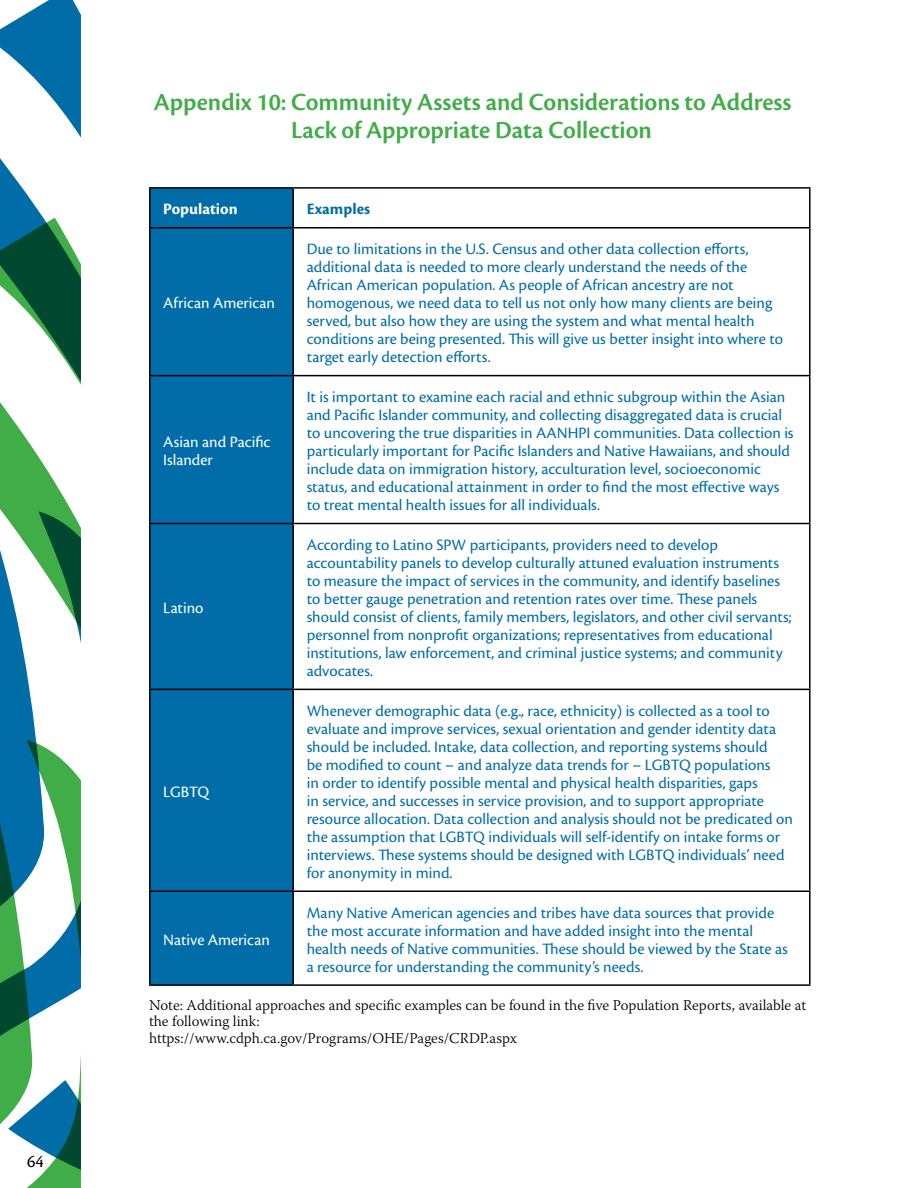
<style>
.page{position:relative;width:918px;height:1188px;background:#fff}
.page>*{position:absolute;margin:0;border:0;box-sizing:border-box;transform-origin:0 0}
.t1{font:25.5px/28.5px "Cronos Pro Semibold Subh";color:#41ad49;text-align:center}
.t2{font:18px "Cronos Pro";color:#000}
.t3{font:16.5px/18px "Cronos Pro";color:#006da8}
.t4{font:16.5px/18px "Cronos Pro";color:#fff}
.t5{font:700 16.5px "Cronos Pro";letter-spacing:.005em;color:#fff}
.t6{font:700 16.5px "Cronos Pro";letter-spacing:.005em;color:#006da8}
.t7{font:300 15px/16.5px "Warnock Pro";color:#000}
</style>
<div class="page">
<svg style="left:0;top:643px;width:81px;height:545px"></svg>
<svg style="left:0;top:0;width:81px;height:643px"></svg>
<div style="left:151px;top:189px;width:141px;height:795px;background:#006da8"></div>
<hr style="left:149px;top:187px;width:144px;height:2px;background:#000">
<hr style="left:149px;top:189px;width:2px;height:38px;background:#000">
<hr style="left:293px;top:187px;width:518px;height:2px;background:#000">
<hr style="left:292px;top:189px;width:2px;height:38px;background:#000">
<hr style="left:809px;top:189px;width:2px;height:38px;background:#000">
<hr style="left:149px;top:227px;width:144px;height:2px;background:#000">
<hr style="left:149px;top:229px;width:2px;height:146px;background:#000">
<hr style="left:293px;top:227px;width:518px;height:2px;background:#000">
<hr style="left:292px;top:229px;width:2px;height:146px;background:#000">
<hr style="left:809px;top:229px;width:2px;height:146px;background:#000">
<hr style="left:149px;top:375px;width:144px;height:1px;background:#000">
<hr style="left:149px;top:376px;width:2px;height:147px;background:#000">
<hr style="left:293px;top:375px;width:518px;height:1px;background:#000">
<hr style="left:292px;top:376px;width:2px;height:147px;background:#000">
<hr style="left:809px;top:376px;width:2px;height:147px;background:#000">
<hr style="left:149px;top:523px;width:144px;height:1px;background:#000">
<hr style="left:149px;top:524px;width:2px;height:165px;background:#000">
<hr style="left:293px;top:523px;width:518px;height:1px;background:#000">
<hr style="left:292px;top:524px;width:2px;height:165px;background:#000">
<hr style="left:809px;top:524px;width:2px;height:165px;background:#000">
<hr style="left:149px;top:689px;width:144px;height:1px;background:#000">
<hr style="left:149px;top:690px;width:2px;height:200px;background:#000">
<hr style="left:293px;top:689px;width:518px;height:1px;background:#000">
<hr style="left:292px;top:690px;width:2px;height:200px;background:#000">
<hr style="left:809px;top:690px;width:2px;height:200px;background:#000">
<hr style="left:149px;top:890px;width:144px;height:2px;background:#000">
<hr style="left:149px;top:892px;width:2px;height:92px;background:#000">
<hr style="left:293px;top:890px;width:518px;height:2px;background:#000">
<hr style="left:292px;top:892px;width:2px;height:92px;background:#000">
<hr style="left:809px;top:892px;width:2px;height:92px;background:#000">
<hr style="left:149px;top:984px;width:144px;height:2px;background:#000">
<hr style="left:293px;top:984px;width:518px;height:2px;background:#000">
<p class="t2" style="left:27px;top:1151px;width:18px">64</p>
<h1 class="t1" style="left:154px;top:88px;width:639px">Appendix 10: Community Assets and Considerations to Address<br>Lack of Appropriate Data Collection</h1>
<p class="t5" style="left:163px;top:200px;width:76px">Population</p>
<p class="t6" style="left:307px;top:200px;width:65px">Examples</p>
<p class="t4" style="left:163px;top:294px;width:113px">African American</p>
<p class="t4" style="left:163px;top:433px;width:109px">Asian and Pacific<br>Islander</p>
<p class="t4" style="left:163px;top:599px;width:42px">Latino</p>
<p class="t4" style="left:163px;top:783px;width:47px">LGBTQ</p>
<p class="t3" style="left:307px;top:240px;width:478px">Due to limitations in the U.S. Census and other data collection efforts, additional data is needed to more clearly understand the needs of the African American population. As people of African ancestry are not homogenous, we need data to tell us not only how many clients are being served, but also how they are using the system and what mental health conditions are being presented. This will give us better insight into where to target early detection efforts.</p>
<p class="t3" style="left:307px;top:388px;width:488px">It is important to examine each racial and ethnic subgroup within the Asian and Pacific Islander community, and collecting disaggregated data is crucial to uncovering the true disparities in AANHPI communities. Data collection is particularly important for Pacific Islanders and Native Hawaiians, and should include data on immigration history, acculturation level, socioeconomic status, and educational attainment in order to find the most effective ways to treat mental health issues for all individuals.</p>
<p class="t3" style="left:307px;top:536px;width:487px">According to Latino SPW participants, providers need to develop accountability panels to develop culturally attuned evaluation instruments to measure the impact of services in the community, and identify baselines to better gauge penetration and retention rates over time. These panels should consist of clients, family members, legislators, and other civil servants; personnel from nonprofit organizations; representatives from educational institutions, law enforcement, and criminal justice systems; and community advocates.</p>
<p class="t3" style="left:307px;top:702px;width:488px">Whenever demographic data (e.g., race, ethnicity) is collected as a tool to evaluate and improve services, sexual orientation and gender identity data should be included. Intake, data collection, and reporting systems should<br>be modified to count – and analyze data trends for – LGBTQ populations<br>in order to identify possible mental and physical health disparities, gaps<br>in service, and successes in service provision, and to support appropriate resource allocation. Data collection and analysis should not be predicated on the assumption that LGBTQ individuals will self-identify on intake forms or interviews. These systems should be designed with LGBTQ individuals’ need for anonymity in mind.</p>
<p class="t3" style="left:307px;top:904px;width:483px">Many Native American agencies and tribes have data sources that provide the most accurate information and have added insight into the mental health needs of Native communities. These should be viewed by the State as a resource for understanding the community’s needs.</p>
<p class="t7" style="left:149px;top:996px;width:659px">Note: Additional approaches and specific examples can be found in the five Population Reports, available at the following link:<br>https://www.cdph.ca.gov/Programs/OHE/Pages/CRDP.aspx</p>
<p class="t4" style="left:163px;top:931px;width:108px">Native American</p>
</div>
